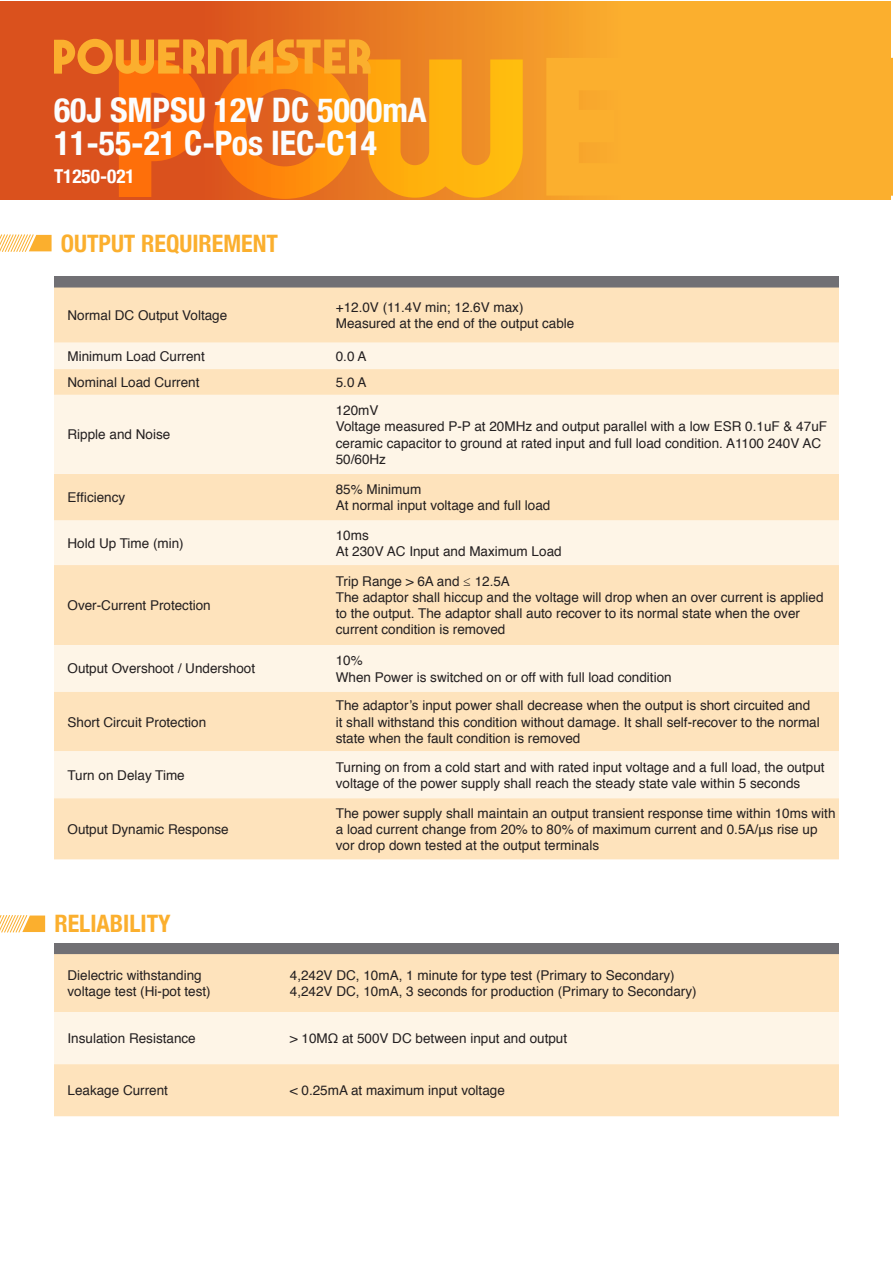
<style>
.page{position:relative;width:893px;height:1263px;background:#fff}
.page>*{position:absolute;margin:0;border:0;box-sizing:border-box;transform-origin:0 0}
.t1{font:700 condensed 33.75px/32.4px "Helvetica Neue";color:#fbfdfe}
.t2{font:700 condensed 24px "Helvetica Neue";color:#fbaf2e}
.t3{font:700 condensed 19.2px "Helvetica Neue";color:#fff}
.t4{font:13.5px/16.2px "Helvetica";color:#231f20}
.s1{font-weight:300}
</style>
<div class="page">
<svg style="left:0;top:234px;width:52px;height:18px"></svg>
<div style="left:54px;top:276px;width:785px;height:11px;background:#717074"></div>
<div style="left:54px;top:287px;width:785px;height:572px;background:#fee3bc"></div>
<svg style="left:54px;top:343px;width:785px;height:455px;background:#feecd3"></svg>
<svg style="left:0;top:915px;width:45px;height:18px"></svg>
<div style="left:54px;top:943px;width:785px;height:11px;background:#717074"></div>
<div style="left:54px;top:954px;width:785px;height:162px;background:#fee3bc"></div>
<div style="left:54px;top:1012px;width:785px;height:52px;background:#fef5e7"></div>
<svg style="left:0;top:1px;width:890px;height:199px;background:#ec8626"></svg>
<svg style="left:54px;top:39px;width:469px;height:160px;background:#f08218"></svg>
<div style="left:647px;top:58px;width:88px;height:138px;background:#fbaf2e"></div>
<div style="left:546px;top:58px;width:85px;height:138px;background:#fbaf2e"></div>
<div style="left:747px;top:58px;width:146px;height:138px;background:#fbaf2e"></div>
<p class="t1" style="left:54px;top:92px;width:374px">60J SMPSU 12V DC 5000mA<br>11-55-21 C-Pos IEC-C14</p>
<p class="t3" style="left:54px;top:161px;width:82px">T1250-021</p>
<p class="t2" style="left:61px;top:223px;width:219px">OUTPUT REQUIREMENT</p>
<p class="t4" style="left:68px;top:308px;width:161px">Normal DC Output Voltage</p>
<p class="t4" style="left:336px;top:300px;width:240px">+12.0V (11.4V min; 12.6V max)<br>Measured at the end of the output cable</p>
<p class="t4" style="left:68px;top:348px;width:139px">Minimum Load Current</p>
<p class="t4" style="left:336px;top:348px;width:32px">0.0 A</p>
<p class="t4" style="left:68px;top:375px;width:134px">Nominal Load Current</p>
<p class="t4" style="left:336px;top:375px;width:32px">5.0 A</p>
<p class="t4" style="left:68px;top:427px;width:104px">Ripple and Noise</p>
<p class="t4" style="left:336px;top:403px;width:493px">120mV<br>Voltage measured P-P at 20MHz and output parallel with a low ESR 0.1uF &amp; 47uF</p>
<p class="t4" style="left:336px;top:435px;width:487px">ceramic capacitor to ground at rated input and full load condition. A1100 240V AC</p>
<p class="t4" style="left:336px;top:451px;width:52px">50/60Hz</p>
<p class="t4" style="left:68px;top:490px;width:59px">Efficiency</p>
<p class="t4" style="left:336px;top:482px;width:216px">85% Minimum<br>At normal input voltage and full load</p>
<p class="t4" style="left:68px;top:535px;width:118px">Hold Up Time (min)</p>
<p class="t4" style="left:336px;top:527px;width:227px">10ms<br>At 230V AC Input and Maximum Load</p>
<p class="t4" style="left:68px;top:598px;width:145px">Over-Current Protection</p>
<p class="t4" style="left:336px;top:573px;width:489px">Trip Range &gt; 6A and <span class="s1">≤</span> 12.5A<br>The adaptor shall hiccup and the voltage will drop when an over current is applied to the output. The adaptor shall auto recover to its normal state when the over current condition is removed</p>
<p class="t4" style="left:68px;top:661px;width:189px">Output Overshoot / Undershoot</p>
<p class="t4" style="left:336px;top:653px;width:337px">10%<br>When Power is switched on or off with full load condition</p>
<p class="t4" style="left:68px;top:714px;width:140px">Short Circuit Protection</p>
<p class="t4" style="left:336px;top:698px;width:485px">The adaptor’s input power shall decrease when the output is short circuited and it shall withstand this condition without damage. It shall self-recover to the normal state when the fault condition is removed</p>
<p class="t4" style="left:68px;top:767px;width:119px">Turn on Delay Time</p>
<p class="t4" style="left:336px;top:759px;width:490px">Turning on from a cold start and with rated input voltage and a full load, the output voltage of the power supply shall reach the steady state vale within 5 seconds</p>
<p class="t4" style="left:68px;top:821px;width:163px">Output Dynamic Response</p>
<p class="t4" style="left:336px;top:805px;width:501px">The power supply shall maintain an output transient response time within 10ms with a load current change from 20% to 80% of maximum current and 0.5A/μs rise up</p>
<p class="t4" style="left:336px;top:838px;width:265px">vor drop down tested at the output terminals</p>
<p class="t2" style="left:54px;top:904px;width:118px">RELIABILITY</p>
<p class="t4" style="left:68px;top:967px;width:136px">Dielectric withstanding</p>
<p class="t4" style="left:68px;top:984px;width:145px">voltage test (Hi-pot test)</p>
<p class="t4" style="left:290px;top:967px;width:386px">4,242V DC, 10mA, 1 minute for type test (Primary to Secondary)</p>
<p class="t4" style="left:290px;top:984px;width:408px">4,242V DC, 10mA, 3 seconds for production (Primary to Secondary)</p>
<p class="t4" style="left:68px;top:1031px;width:130px">Insulation Resistance</p>
<p class="t4" style="left:290px;top:1031px;width:279px">&gt; 10MΩ at 500V DC between input and output</p>
<p class="t4" style="left:68px;top:1083px;width:102px">Leakage Current</p>
<p class="t4" style="left:290px;top:1083px;width:216px">&lt; 0.25mA at maximum input voltage</p>
</div>
